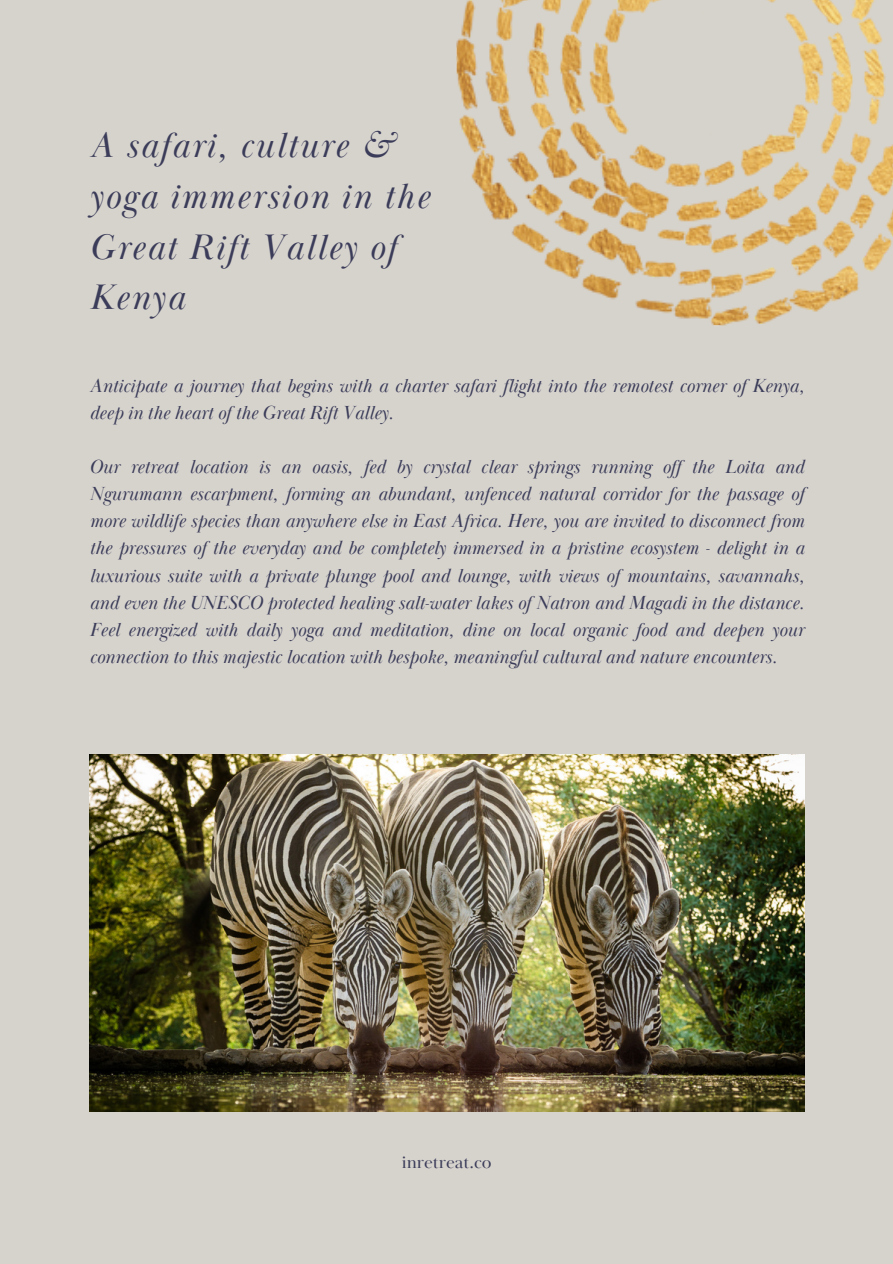
<style>
.page{position:relative;width:893px;height:1264px;background:#fff}
.page>*{position:absolute;margin:0;border:0;box-sizing:border-box;transform-origin:0 0}
.t1{font:italic 36.45px/50.7px "Baskerville Display PT";letter-spacing:.055em;color:#3b3c59}
.t2{font:italic 19.5px/27px "Baskerville Display PT";color:#3b3c59}
.t3{font:18px "Baskerville Display PT";color:#3b3c59}
</style>
<div class="page">
<div style="left:0;top:0;width:892px;height:1263px;background:#d6d3cd"></div>
<img style="left:456px;top:0;width:436px;height:326px">
<img style="left:89px;top:754px;width:715px;height:357px">
<p class="t1" style="left:89px;top:121px;width:341px">A safari, culture &amp; yoga immersion in the<br>Great Rift Valley of<br>Kenya</p>
<p class="t2" style="left:89px;top:373px;width:716px">Anticipate a journey that begins with a charter safari flight into the remotest corner of Kenya, deep in the heart of the Great Rift Valley.</p>
<p class="t2" style="left:89px;top:454px;width:716px;text-align:justify">Our retreat location is an oasis, fed by crystal clear springs running of the Loita and Ngurumann escarpment, forming an abundant, unfenced natural corridor for the passage of more wildlife species than anywhere else in East Africa. Here, you are invited to disconnect from the pressures of the everyday and be completely immersed in a pristine ecosystem - delight in a luxurious suite with a private plunge pool and lounge, with views of mountains, savannahs, and even the UNESCO protected healing salt-water lakes of Natron and Magadi in the distance.<br>Feel energized with daily yoga and meditation, dine on local organic food and deepen your connection to this majestic location with bespoke, meaningful cultural and nature encounters.</p>
<p class="t3" style="left:401px;top:1151px;width:91px">inretreat.co</p>
</div>
